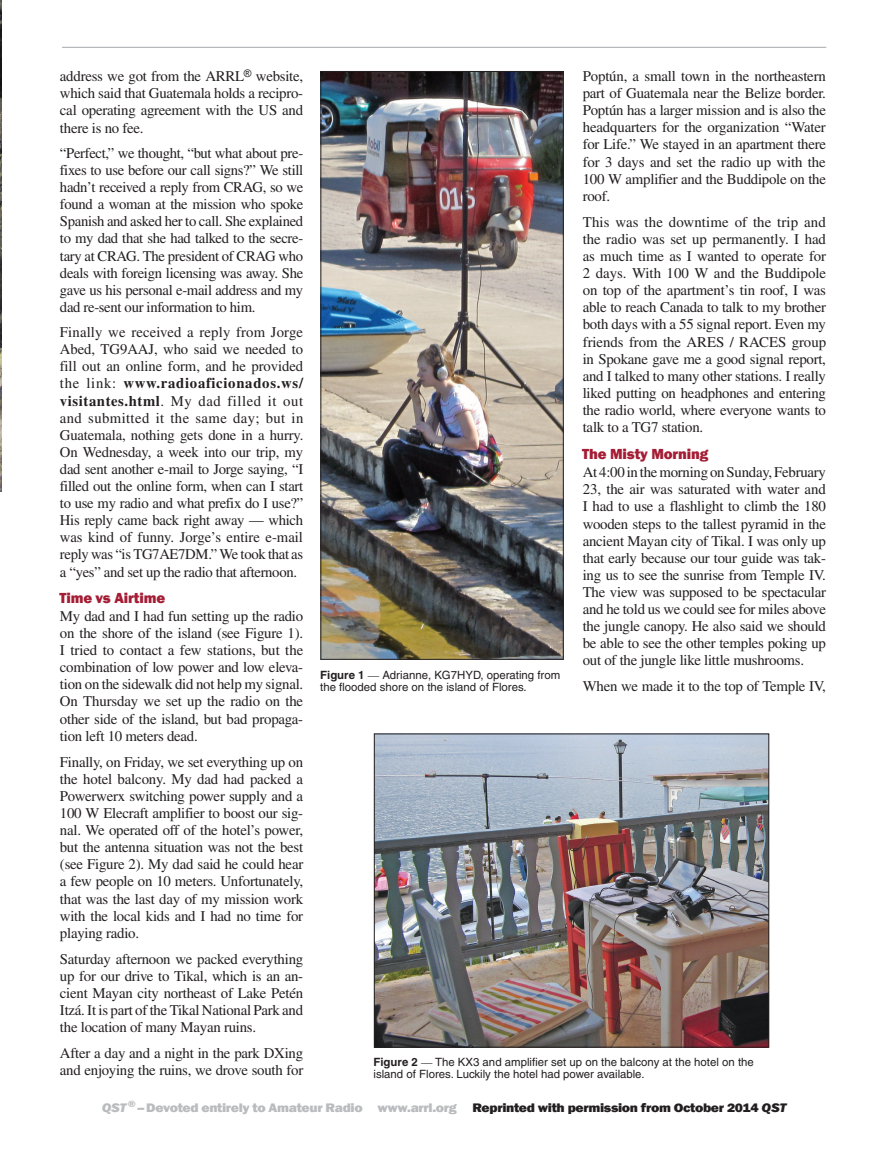
<style>
.page{position:relative;width:885px;height:1161px;background:#fff}
.page>*{position:absolute;margin:0;border:0;box-sizing:border-box;transform-origin:0 0}
.Subhead_1{font:800 15px "Franklin Gothic";letter-spacing:-.01em;color:#a41d35}
.Body_Text{font:14.85px/17.1px "Times";letter-spacing:-.02em;color:#231f20;text-align:justify}
.t1{font:800 12.75px "Franklin Gothic";letter-spacing:-.025em;color:#babbbe;scale:1.1 1}
.t2{font:11.4px/12px "Helvetica";color:#231f20}
.s1{font-weight:700}
.s2{font-family:"Times"}
.s3{font-style:italic}
.s4{color:#231f20}
.s5{font-style:italic;color:#231f20}
</style>
<div class="page">
<hr style="left:62px;top:47px;width:764px;height:1px;background:#a8a9ad">
<img style="left:0;top:0;width:2px;height:491px">
<img style="left:322px;top:73px;width:239px;height:585px">
<div style="left:320px;top:71px;width:243px;height:589px;border:1px solid #231f20"></div>
<img style="left:376px;top:735px;width:391px;height:311px">
<div style="left:374px;top:733px;width:395px;height:315px;border:1px solid #231f20"></div>
<p class="Body_Text" style="left:60px;top:68px;width:245px">address we got from the ARRL<sup>®</sup> website, which said that Guatemala holds a recipro&shy;cal operating agreement with the US and there is no fee.</p>
<p class="Body_Text" style="left:60px;top:144px;width:245px">“Perfect,” we thought, “but what about pre&shy;fixes to use before our call signs?” We still hadn’t received a reply from CRAG, so we found a woman at the mission who spoke Spanish and asked her to call. She explained to my dad that she had talked to the secre&shy;tary at CRAG. The president of CRAG who deals with foreign licensing was away. She gave us his personal e-mail address and my dad re-sent our information to him.</p>
<p class="Body_Text" style="left:60px;top:324px;width:245px">Finally we received a reply from Jorge Abed, TG9AAJ, who said we needed to fill out an online form, and he provided the link: <span class="s1">www.radioaficionados.ws/ visitantes.html</span>. My dad filled it out and submitted it the same day; but in Guatemala, nothing gets done in a hurry.<br>On Wednesday, a week into our trip, my dad sent another e-mail to Jorge saying, “I filled out the online form, when can I start to use my radio and what prefix do I use?” His reply came back right away — which was kind of funny. Jorge’s entire e-mail reply was “is TG7AE7DM.” We took that as a “yes” and set up the radio that afternoon.</p>
<p class="Subhead_1" style="left:59px;top:588px;width:107px">Time vs Airtime</p>
<p class="Body_Text" style="left:60px;top:607px;width:245px">My dad and I had fun setting up the radio on the shore of the island (see Figure 1).<br>I tried to contact a few stations, but the combination of low power and low eleva&shy;tion on the sidewalk did not help my signal.<br>On Thursday we set up the radio on the other side of the island, but bad propaga&shy;tion left 10 meters dead.</p>
<p class="Body_Text" style="left:60px;top:753px;width:245px">Finally, on Friday, we set everything up on the hotel balcony. My dad had packed a Powerwerx switching power supply and a 100 W Elecraft amplifier to boost our sig&shy;nal. We operated off of the hotel’s power, but the antenna situation was not the best (see Figure 2). My dad said he could hear a few people on 10 meters. Unfortunately, that was the last day of my mission work with the local kids and I had no time for playing radio.</p>
<p class="Body_Text" style="left:60px;top:950px;width:245px">Saturday afternoon we packed everything up for our drive to Tikal, which is an an&shy;cient Mayan city northeast of Lake Petén Itzá. It is part of the Tikal National Park and the location of many Mayan ruins.</p>
<p class="Body_Text" style="left:60px;top:1045px;width:245px">After a day and a night in the park DXing and enjoying the ruins, we drove south for</p>
<p class="t2" style="left:320px;top:668px;width:241px"><span class="s1">Figure 1</span> <span class="s2">—</span> Adrianne, KG7HYD, operating from the flooded shore on the island of Flores.</p>
<p class="Body_Text" style="left:582px;top:67px;width:245px">Poptún, a small town in the northeastern part of Guatemala near the Belize border.<br>Poptún has a larger mission and is also the headquarters for the organization “Water for Life.” We stayed in an apartment there for 3 days and set the radio up with the 100 W amplifier and the Buddipole on the roof.</p>
<p class="Body_Text" style="left:582px;top:213px;width:245px">This was the downtime of the trip and the radio was set up permanently. I had as much time as I wanted to operate for 2 days. With 100 W and the Buddipole on top of the apartment’s tin roof, I was able to reach Canada to talk to my brother both days with a 55 signal report. Even my friends from the ARES / RACES group in Spokane gave me a good signal report, and I talked to many other stations. I really liked putting on headphones and entering the radio world, where everyone wants to talk to a TG7 station.</p>
<p class="Subhead_1" style="left:582px;top:444px;width:127px">The Misty Morning</p>
<p class="Body_Text" style="left:582px;top:464px;width:245px">At 4:00 in the morning on Sunday, February 23, the air was saturated with water and I had to use a flashlight to climb the 180 wooden steps to the tallest pyramid in the ancient Mayan city of Tikal. I was only up that early because our tour guide was tak&shy;ing us to see the sunrise from Temple IV.<br>The view was supposed to be spectacular and he told us we could see for miles above the jungle canopy. He also said we should be able to see the other temples poking up out of the jungle like little mushrooms.</p>
<p class="Body_Text" style="left:582px;top:678px;width:245px">When we made it to the top of Temple IV,</p>
<p class="t2" style="left:373px;top:1056px;width:382px"><span class="s1">Figure 2</span> <span class="s2">—</span> The KX3 and amplifier set up on the balcony at the hotel on the island of Flores. Luckily the hotel had power available.</p>
<p class="t1" style="left:102px;top:1099px;width:623px"><span class="s3">QST</span><sup>®</sup>– Devoted entirely to Amateur Radio www.arrl.org <span class="s4">Reprinted with permission from October 2014</span> <span class="s5">QST</span></p>
</div>
